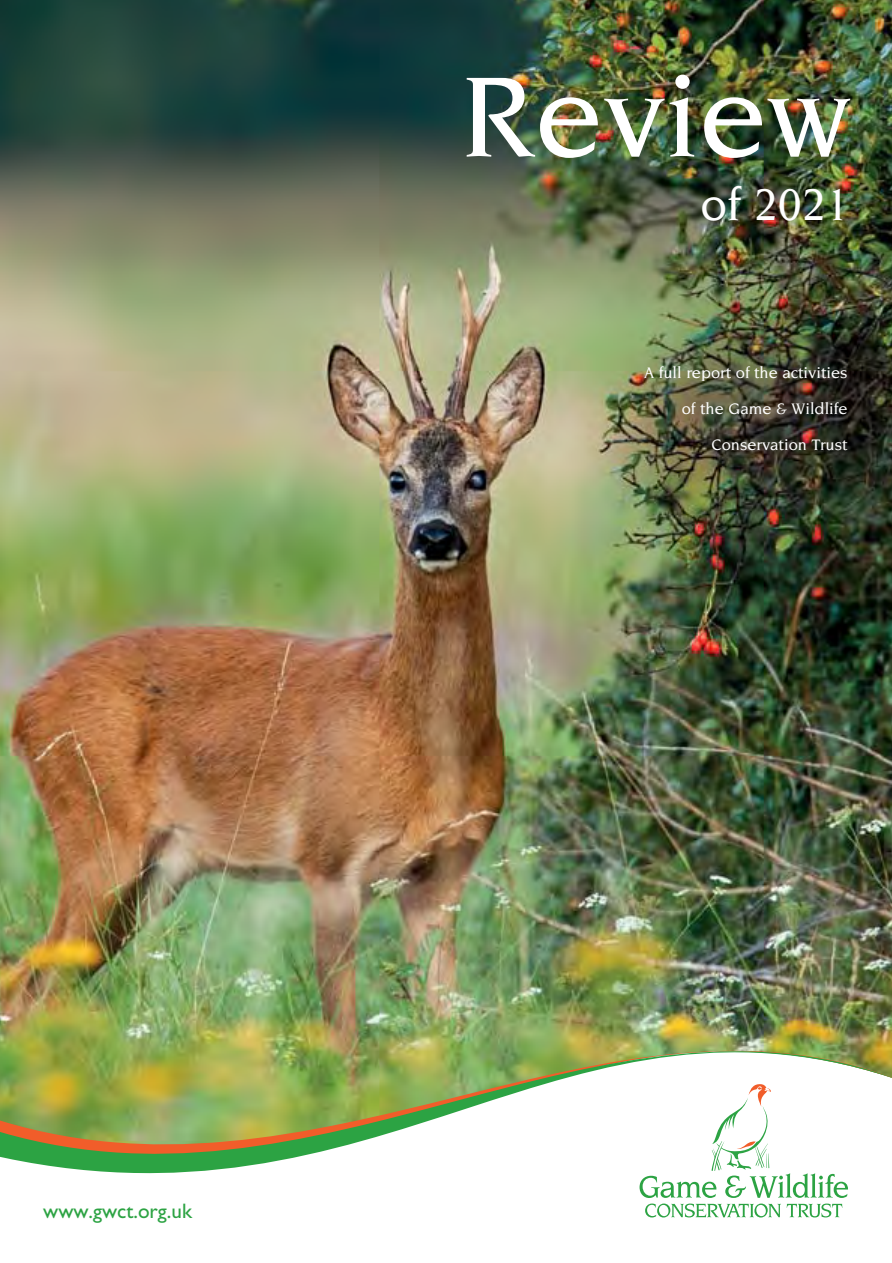
<style>
.page{position:relative;width:892px;height:1263px;background:#fff}
.page>*{position:absolute;margin:0;border:0;box-sizing:border-box;transform-origin:0 0}
.t1{font:500 123px "Novarese LT";color:#fff}
.t2{font:500 48px "Novarese LT";color:#fff}
.t3{font:21px "Gill Sans";color:#2ca343}
.t4{font:500 16.5px/36px "Novarese LT";color:#fff;text-align:right}
</style>
<div class="page">
<img style="left:0;top:0;width:892px;height:1050px">
<svg style="left:0;top:1050px;width:892px;height:168px"></svg>
<svg style="left:645px;top:1203px;width:197px;height:14px"></svg>
<svg style="left:639px;top:1083px;width:209px;height:114px"></svg>
<h1 class="t1" style="left:460px;top:69px;width:391px">Review</h1>
<h2 class="t2" style="left:700px;top:186px;width:151px">of 2021</h2>
<p class="t4" style="left:644px;top:356px;width:205px">A full report of the activities of the Game &amp; Wildlife<br>Conservation Trust</p>
<p class="t3" style="left:43px;top:1203px;width:150px">www.gwct.org.uk</p>
</div>
